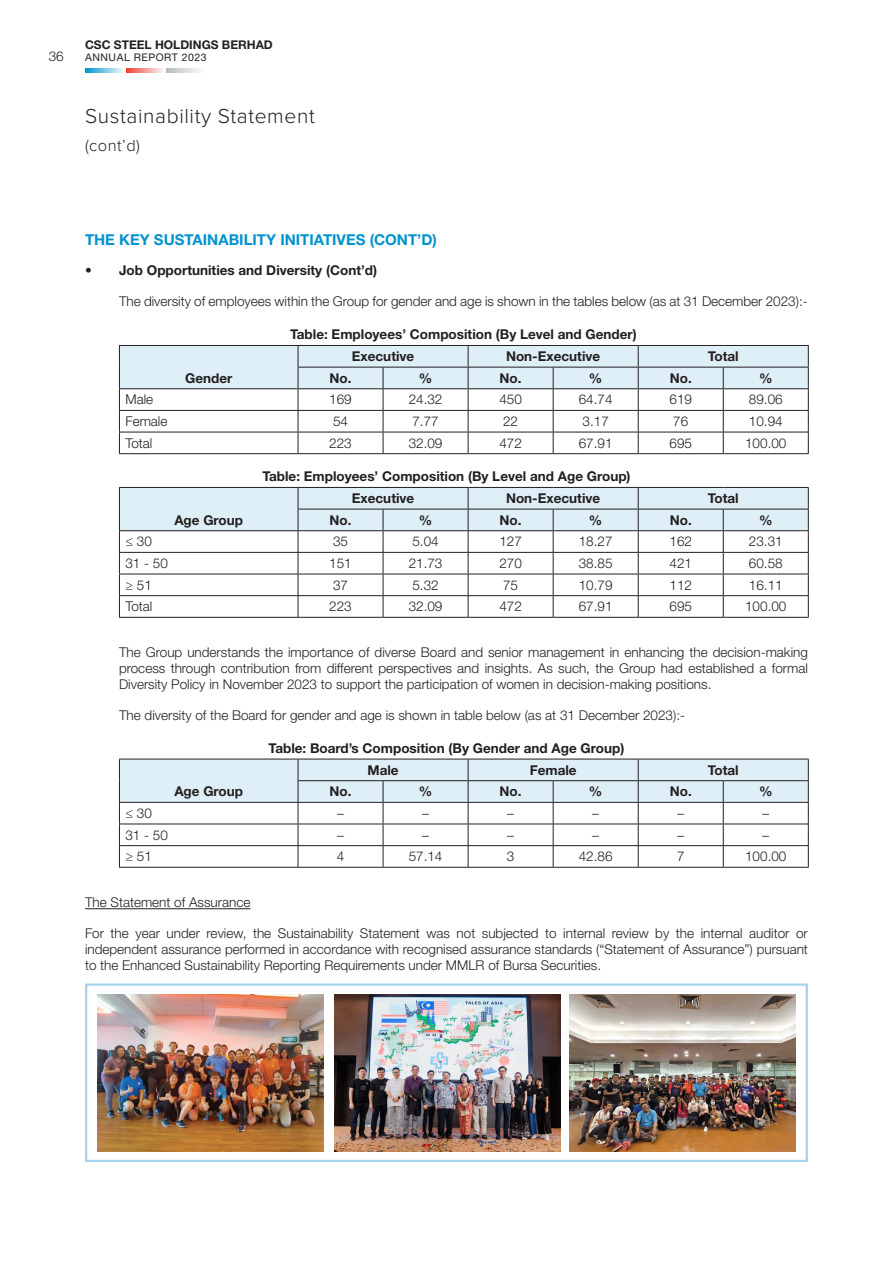
<style>
.page{position:relative;width:893px;height:1263px;background:#fff}
.page>*{position:absolute;margin:0;border:0;box-sizing:border-box;transform-origin:0 0}
.t1{font:300 21px "Proxima Nova";letter-spacing:.03em;color:#231f20}
.t2{font:300 16.5px "Proxima Nova";color:#231f20}
.Subtitle{font:700 15px "Helvetica Neue LT Std";color:#0093d0}
.Tab{font:300 13.5px/15.8px "Helvetica Neue LT Std";color:#231f20;text-align:justify}
.Tab_1{font:300 13.5px/15.8px "Helvetica Neue LT Std";color:#231f20;text-align:justify}
.Tab_1-2{font:700 13.5px "Helvetica Neue LT Std";color:#231f20}
.Table_header{font:700 13.5px "Helvetica Neue LT Std";color:#231f20}
.Tab-2{font:700 13.5px "Helvetica Neue LT Std";color:#231f20}
.t3{font:700 12px "Helvetica Neue LT Std";color:#231f20}
.t4{font:10.5px "Helvetica Neue LT Std";letter-spacing:.05em;color:#231f20}
</style>
<div class="page">
<svg style="left:85px;top:68px;width:38px;height:4px"></svg>
<svg style="left:126px;top:68px;width:37px;height:4px"></svg>
<svg style="left:167px;top:68px;width:32px;height:5px"></svg>
<hr style="left:85px;top:908px;width:165px;height:1px;background:#231f20">
<svg style="left:119px;top:345px;width:690px;height:108px"></svg>
<hr style="left:119px;top:453px;width:179px;height:1px;background:#231f20">
<hr style="left:298px;top:453px;width:85px;height:1px;background:#231f20">
<hr style="left:383px;top:453px;width:85px;height:1px;background:#231f20">
<hr style="left:468px;top:453px;width:85px;height:1px;background:#231f20">
<hr style="left:553px;top:453px;width:85px;height:1px;background:#231f20">
<hr style="left:638px;top:453px;width:85px;height:1px;background:#231f20">
<hr style="left:723px;top:453px;width:86px;height:1px;background:#231f20">
<svg style="left:119px;top:487px;width:690px;height:130px"></svg>
<hr style="left:119px;top:617px;width:179px;height:1px;background:#231f20">
<hr style="left:298px;top:617px;width:85px;height:1px;background:#231f20">
<hr style="left:383px;top:617px;width:85px;height:1px;background:#231f20">
<hr style="left:468px;top:617px;width:85px;height:1px;background:#231f20">
<hr style="left:553px;top:617px;width:85px;height:1px;background:#231f20">
<hr style="left:638px;top:617px;width:85px;height:1px;background:#231f20">
<hr style="left:723px;top:617px;width:86px;height:1px;background:#231f20">
<hr style="left:119px;top:867px;width:179px;height:1px;background:#231f20">
<hr style="left:298px;top:867px;width:85px;height:1px;background:#231f20">
<hr style="left:383px;top:867px;width:85px;height:1px;background:#231f20">
<hr style="left:468px;top:867px;width:85px;height:1px;background:#231f20">
<hr style="left:553px;top:867px;width:85px;height:1px;background:#231f20">
<hr style="left:638px;top:867px;width:85px;height:1px;background:#231f20">
<hr style="left:723px;top:867px;width:86px;height:1px;background:#231f20">
<svg style="left:119px;top:759px;width:690px;height:108px"></svg>
<hr style="left:723px;top:802px;width:86px;height:1px;background:#231f20">
<div style="left:85px;top:983px;width:723px;height:179px;border:2px solid #a5d4ee"></div>
<img style="left:97px;top:994px;width:226px;height:157px">
<img style="left:335px;top:994px;width:225px;height:157px">
<img style="left:570px;top:994px;width:225px;height:157px">
<p class="Tab" style="left:49px;top:48px;width:17px">36</p>
<p class="t3" style="left:85px;top:37px;width:189px">CSC STEEL HOLDINGS BERHAD</p>
<p class="t4" style="left:85px;top:51px;width:123px">ANNUAL REPORT 2023</p>
<p class="t1" style="left:85px;top:104px;width:231px">Sustainability Statement</p>
<p class="t2" style="left:85px;top:136px;width:57px">(cont’d)</p>
<p class="Subtitle" style="left:85px;top:230px;width:353px">THE KEY SUSTAINABILITY INITIATIVES (CONT’D)</p>
<p class="Tab_1-2" style="left:85px;top:262px;width:294px">• Job Opportunities and Diversity (Cont’d)</p>
<p class="Tab_1" style="left:119px;top:293px;width:690px">The diversity of employees within the Group for gender and age is shown in the tables below (as at 31 December 2023):-</p>
<p class="Tab_1-2" style="left:290px;top:326px;width:348px">Table: Employees’ Composition (By Level and Gender)</p>
<p class="Table_header" style="left:185px;top:370px;width:49px">Gender</p>
<p class="Table_header" style="left:352px;top:348px;width:64px">Executive</p>
<p class="Table_header" style="left:506px;top:348px;width:96px">Non-Executive</p>
<p class="Table_header" style="left:708px;top:348px;width:32px">Total</p>
<p class="Table_header" style="left:330px;top:370px;width:24px">No.</p>
<p class="Table_header" style="left:419px;top:370px;width:15px">%</p>
<p class="Table_header" style="left:500px;top:370px;width:24px">No.</p>
<p class="Table_header" style="left:589px;top:370px;width:15px">%</p>
<p class="Table_header" style="left:670px;top:370px;width:24px">No.</p>
<p class="Table_header" style="left:759px;top:370px;width:15px">%</p>
<p class="Tab" style="left:125px;top:391px;width:29px">Male</p>
<p class="Tab" style="left:329px;top:391px;width:24px">169</p>
<p class="Tab" style="left:409px;top:391px;width:35px">24.32</p>
<p class="Tab" style="left:499px;top:391px;width:24px">450</p>
<p class="Tab" style="left:579px;top:391px;width:35px">64.74</p>
<p class="Tab" style="left:669px;top:391px;width:24px">619</p>
<p class="Tab" style="left:749px;top:391px;width:35px">89.06</p>
<p class="Tab" style="left:125px;top:413px;width:44px">Female</p>
<p class="Tab" style="left:333px;top:413px;width:17px">54</p>
<p class="Tab" style="left:412px;top:413px;width:28px">7.77</p>
<p class="Tab" style="left:503px;top:413px;width:17px">22</p>
<p class="Tab" style="left:583px;top:413px;width:28px">3.17</p>
<p class="Tab" style="left:673px;top:413px;width:17px">76</p>
<p class="Tab" style="left:749px;top:413px;width:35px">10.94</p>
<p class="Tab" style="left:125px;top:435px;width:29px">Total</p>
<p class="Tab" style="left:329px;top:435px;width:24px">223</p>
<p class="Tab" style="left:409px;top:435px;width:35px">32.09</p>
<p class="Tab" style="left:499px;top:435px;width:24px">472</p>
<p class="Tab" style="left:579px;top:435px;width:35px">67.91</p>
<p class="Tab" style="left:669px;top:435px;width:24px">695</p>
<p class="Tab" style="left:745px;top:435px;width:43px">100.00</p>
<p class="Tab_1-2" style="left:262px;top:468px;width:370px">Table: Employees’ Composition (By Level and Age Group)</p>
<p class="Table_header" style="left:174px;top:512px;width:70px">Age Group</p>
<p class="Table_header" style="left:352px;top:490px;width:64px">Executive</p>
<p class="Table_header" style="left:506px;top:490px;width:96px">Non-Executive</p>
<p class="Table_header" style="left:708px;top:490px;width:32px">Total</p>
<p class="Table_header" style="left:330px;top:512px;width:24px">No.</p>
<p class="Table_header" style="left:419px;top:512px;width:15px">%</p>
<p class="Table_header" style="left:500px;top:512px;width:24px">No.</p>
<p class="Table_header" style="left:589px;top:512px;width:15px">%</p>
<p class="Table_header" style="left:670px;top:512px;width:24px">No.</p>
<p class="Table_header" style="left:759px;top:512px;width:15px">%</p>
<p class="Tab" style="left:125px;top:533px;width:28px">≤ 30</p>
<p class="Tab" style="left:333px;top:533px;width:17px">35</p>
<p class="Tab" style="left:412px;top:533px;width:28px">5.04</p>
<p class="Tab" style="left:499px;top:533px;width:24px">127</p>
<p class="Tab" style="left:579px;top:533px;width:35px">18.27</p>
<p class="Tab" style="left:669px;top:533px;width:24px">162</p>
<p class="Tab" style="left:749px;top:533px;width:35px">23.31</p>
<p class="Tab" style="left:125px;top:555px;width:44px">31 - 50</p>
<p class="Tab" style="left:329px;top:555px;width:24px">151</p>
<p class="Tab" style="left:409px;top:555px;width:35px">21.73</p>
<p class="Tab" style="left:499px;top:555px;width:24px">270</p>
<p class="Tab" style="left:579px;top:555px;width:35px">38.85</p>
<p class="Tab" style="left:669px;top:555px;width:24px">421</p>
<p class="Tab" style="left:749px;top:555px;width:35px">60.58</p>
<p class="Tab" style="left:125px;top:577px;width:28px">≥ 51</p>
<p class="Tab" style="left:333px;top:577px;width:17px">37</p>
<p class="Tab" style="left:412px;top:577px;width:28px">5.32</p>
<p class="Tab" style="left:503px;top:577px;width:17px">75</p>
<p class="Tab" style="left:579px;top:577px;width:35px">10.79</p>
<p class="Tab" style="left:669px;top:577px;width:24px">112</p>
<p class="Tab" style="left:749px;top:577px;width:35px">16.11</p>
<p class="Tab" style="left:125px;top:598px;width:29px">Total</p>
<p class="Tab" style="left:329px;top:598px;width:24px">223</p>
<p class="Tab" style="left:409px;top:598px;width:35px">32.09</p>
<p class="Tab" style="left:499px;top:598px;width:24px">472</p>
<p class="Tab" style="left:579px;top:598px;width:35px">67.91</p>
<p class="Tab" style="left:669px;top:598px;width:24px">695</p>
<p class="Tab" style="left:745px;top:598px;width:43px">100.00</p>
<p class="Tab_1" style="left:119px;top:644px;width:690px">The Group understands the importance of diverse Board and senior management in enhancing the decision-making process through contribution from different perspectives and insights. As such, the Group had established a formal Diversity Policy in November 2023 to support the participation of women in decision-making positions.</p>
<p class="Tab_1" style="left:119px;top:707px;width:567px">The diversity of the Board for gender and age is shown in table below (as at 31 December 2023):-</p>
<p class="Tab-2" style="left:269px;top:739px;width:357px">Table: Board’s Composition (By Gender and Age Group)</p>
<p class="Tab-2" style="left:174px;top:783px;width:70px">Age Group</p>
<p class="Tab-2" style="left:367px;top:761px;width:33px">Male</p>
<p class="Tab-2" style="left:530px;top:761px;width:48px">Female</p>
<p class="Tab-2" style="left:708px;top:761px;width:32px">Total</p>
<p class="Tab-2" style="left:330px;top:783px;width:24px">No.</p>
<p class="Tab-2" style="left:419px;top:783px;width:15px">%</p>
<p class="Tab-2" style="left:500px;top:783px;width:24px">No.</p>
<p class="Tab-2" style="left:589px;top:783px;width:15px">%</p>
<p class="Tab-2" style="left:670px;top:783px;width:24px">No.</p>
<p class="Tab-2" style="left:759px;top:783px;width:15px">%</p>
<p class="Tab" style="left:125px;top:805px;width:28px">≤ 30</p>
<p class="Tab" style="left:337px;top:805px;width:8px">–</p>
<p class="Tab" style="left:422px;top:805px;width:8px">–</p>
<p class="Tab" style="left:507px;top:805px;width:8px">–</p>
<p class="Tab" style="left:592px;top:805px;width:8px">–</p>
<p class="Tab" style="left:677px;top:805px;width:8px">–</p>
<p class="Tab" style="left:762px;top:805px;width:8px">–</p>
<p class="Tab" style="left:125px;top:827px;width:44px">31 - 50</p>
<p class="Tab" style="left:337px;top:827px;width:8px">–</p>
<p class="Tab" style="left:422px;top:827px;width:8px">–</p>
<p class="Tab" style="left:507px;top:827px;width:8px">–</p>
<p class="Tab" style="left:592px;top:827px;width:8px">–</p>
<p class="Tab" style="left:677px;top:827px;width:8px">–</p>
<p class="Tab" style="left:762px;top:827px;width:8px">–</p>
<p class="Tab" style="left:125px;top:848px;width:28px">≥ 51</p>
<p class="Tab" style="left:337px;top:848px;width:9px">4</p>
<p class="Tab" style="left:409px;top:848px;width:35px">57.14</p>
<p class="Tab" style="left:507px;top:848px;width:9px">3</p>
<p class="Tab" style="left:579px;top:848px;width:35px">42.86</p>
<p class="Tab" style="left:677px;top:848px;width:9px">7</p>
<p class="Tab" style="left:745px;top:848px;width:43px">100.00</p>
<p class="Tab" style="left:85px;top:894px;width:167px">The Statement of Assurance</p>
<p class="Tab" style="left:85px;top:925px;width:724px">For the year under review, the Sustainability Statement was not subjected to internal review by the internal auditor or independent assurance performed in accordance with recognised assurance standards (“Statement of Assurance”) pursuant to the Enhanced Sustainability Reporting Requirements under MMLR of Bursa Securities.</p>
</div>
